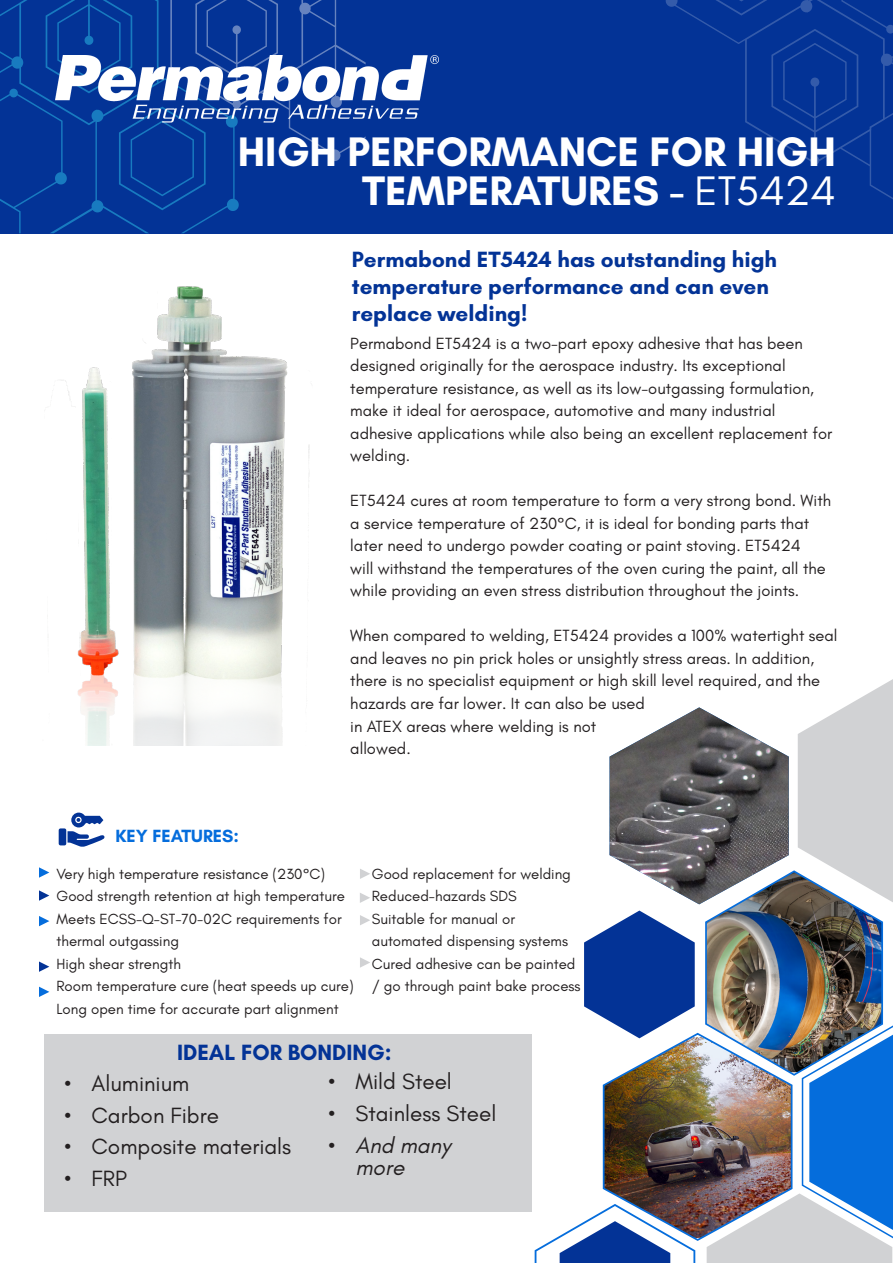
<style>
.page{position:relative;width:893px;height:1263px;background:#fff}
.page>*{position:absolute;margin:0;border:0;box-sizing:border-box;transform-origin:0 0}
.t1{font:700 42px/39px "Glacial Indifference";color:#fff;text-align:right}
.t2{font:700 22.5px/27px "Glacial Indifference";color:#033396}
.t3{font:22.5px "Glacial Indifference";color:#231f20}
.t4{font:italic 22.5px/22.5px "Glacial Indifference";color:#231f20}
.t5{font:700 18px "Glacial Indifference";color:#056ddc}
.t6{font:16.5px/22.5px "Glacial Indifference";color:#231f20}
.t7{font:15px/22.5px "Glacial Indifference";color:#231f20}
.s1{font-weight:400}
</style>
<div class="page">
<div style="left:0;top:0;width:893px;height:233px;background:#033396"></div>
<svg style="left:0;top:0;width:236px;height:233px"></svg>
<svg style="left:94px;top:0;width:272px;height:210px"></svg>
<svg style="left:665px;top:0;width:228px;height:199px"></svg>
<div style="left:45px;top:1035px;width:487px;height:177px;background:#d1d2d4"></div>
<img style="left:55px;top:56px;width:383px;height:67px">
<svg style="left:59px;top:812px;width:45px;height:35px"></svg>
<svg style="left:39px;top:867px;width:10px;height:11px"></svg>
<svg style="left:39px;top:890px;width:10px;height:11px"></svg>
<svg style="left:39px;top:916px;width:10px;height:10px"></svg>
<svg style="left:39px;top:961px;width:10px;height:11px"></svg>
<svg style="left:39px;top:987px;width:10px;height:10px"></svg>
<svg style="left:360px;top:869px;width:10px;height:10px"></svg>
<svg style="left:360px;top:915px;width:10px;height:10px"></svg>
<svg style="left:360px;top:957px;width:10px;height:11px"></svg>
<img style="left:61px;top:286px;width:249px;height:460px">
<img style="left:535px;top:679px;width:358px;height:584px">
<svg style="left:360px;top:893px;width:10px;height:10px"></svg>
<p class="t1" style="left:238px;top:132px;width:600px">HIGH PERFORMANCE FOR HIGH<br>TEMPERATURES - <span class="s1">ET5424</span></p>
<p class="t2" style="left:352px;top:246px;width:427px">Permabond ET5424 has outstanding high temperature performance and can even replace welding!</p>
<p class="t6" style="left:350px;top:332px;width:484px">Permabond ET5424 is a two-part epoxy adhesive that has been designed originally for the aerospace industry. Its exceptional temperature resistance, as well as its low-outgassing formulation, make it ideal for aerospace, automotive and many industrial adhesive applications while also being an excellent replacement for welding.</p>
<p class="t6" style="left:350px;top:490px;width:482px">ET5424 cures at room temperature to form a very strong bond. With a service temperature of 230°C, it is ideal for bonding parts that later need to undergo powder coating or paint stoving. ET5424<br>will withstand the temperatures of the oven curing the paint, all the while providing an even stress distribution throughout the joints.</p>
<p class="t6" style="left:350px;top:625px;width:489px">When compared to welding, ET5424 provides a 100% watertight seal and leaves no pin prick holes or unsightly stress areas. In addition, there is no specialist equipment or high skill level required, and the hazards are far lower. It can also be used</p>
<p class="t6" style="left:350px;top:715px;width:247px">in ATEX areas where welding is not allowed.</p>
<p class="t5" style="left:115px;top:825px;width:125px">KEY FEATURES:</p>
<p class="t7" style="left:56px;top:862px;width:270px">Very high temperature resistance (230°C)</p>
<p class="t7" style="left:56px;top:885px;width:290px">Good strength retention at high temperature</p>
<p class="t7" style="left:56px;top:907px;width:287px">Meets ECSS-Q-ST-70-02C requirements for thermal outgassing</p>
<p class="t7" style="left:56px;top:952px;width:126px">High shear strength</p>
<p class="t7" style="left:56px;top:975px;width:299px">Room temperature cure (heat speeds up cure)</p>
<p class="t7" style="left:56px;top:997px;width:284px">Long open time for accurate part alignment</p>
<p class="t7" style="left:372px;top:862px;width:210px">Good replacement for welding<br>Reduced-hazards SDS<br>Suitable for manual or automated dispensing systems<br>Cured adhesive can be painted / go through paint bake process</p>
<p class="t2" style="left:177px;top:1038px;width:216px">IDEAL FOR BONDING:</p>
<h2 class="t3" style="left:328px;top:1069px;width:125px">• Mild Steel</h2>
<h2 class="t3" style="left:328px;top:1101px;width:169px">• Stainless Steel</h2>
<h2 class="t4" style="left:355px;top:1134px;width:97px;text-indent:-27px">• And many more</h2>
<p class="t3" style="left:65px;top:1071px;width:126px">• Aluminium</p>
<p class="t3" style="left:65px;top:1102px;width:156px">• Carbon Fibre</p>
<p class="t3" style="left:65px;top:1134px;width:228px">• Composite materials</p>
<p class="t3" style="left:65px;top:1165px;width:64px">• FRP</p>
</div>
